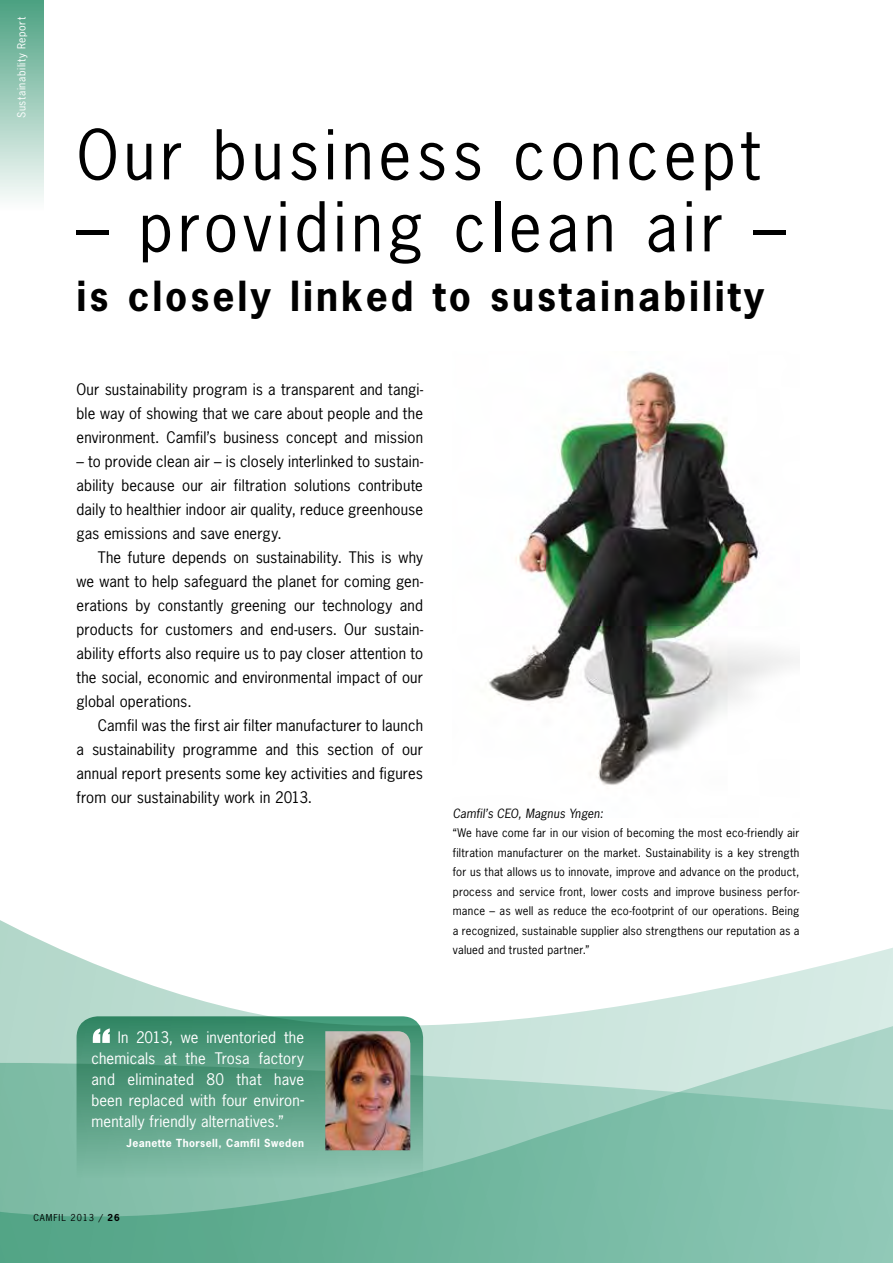
<style>
.page{position:relative;width:893px;height:1263px;background:#fff}
.page>*{position:absolute;margin:0;border:0;box-sizing:border-box;transform-origin:0 0}
.t1{font:64.5px "News Gothic";letter-spacing:.075em;color:#000}
.t2{font:700 39px "News Gothic";letter-spacing:.075em;color:#000}
.t3{font:15px/24px "News Gothic";letter-spacing:.01em;color:#000;text-align:justify}
.t4{font:15px/21px "News Gothic";letter-spacing:.01em;color:#fff;text-align:justify}
.t5{font:italic 12px "News Gothic";letter-spacing:.01em;color:#000}
.t6{font:11.25px/19.5px "News Gothic";letter-spacing:.025em;color:#000;text-align:justify}
.t7{font:700 10.5px "News Gothic";letter-spacing:.04em;color:#fff}
.t8{font:10.5px "News Gothic";letter-spacing:.055em;color:#fff}
.t9{font:9px "News Gothic";letter-spacing:.1em;color:#000}
.s1{font-weight:700}
</style>
<div class="page">
<img style="left:488px;top:369px;width:311px;height:408px">
<svg style="left:0;top:777px;width:893px;height:486px"></svg>
<svg style="left:77px;top:1016px;width:346px;height:162px;background:#5da287"></svg>
<img style="left:325px;top:1031px;width:85px;height:119px">
<svg style="left:93px;top:1028px;width:17px;height:15px"></svg>
<div style="left:0;top:0;width:43px;height:211px;background:linear-gradient(to bottom,#4ba181,#fefefe)"></div>
<p class="t8" style="left:15px;top:118px;width:102px;rotate:-90deg">Sustainability Report</p>
<h1 class="t1" style="left:77px;top:114px;width:685px">Our business concept</h1>
<h1 class="t1" style="left:77px;top:186px;width:710px">– providing clean air –</h1>
<h2 class="t2" style="left:77px;top:271px;width:689px">is closely linked to sustainability</h2>
<p class="t3" style="left:77px;top:377px;width:348px">Our sustainability program is a transparent and tangi&shy;ble way of showing that we care about people and the environment. Camfil’s business concept and mission</p>
<p class="t3" style="left:77px;top:449px;width:348px">– to provide clean air – is closely interlinked to sustain&shy;ability because our air filtration solutions contribute daily to healthier indoor air quality, reduce greenhouse gas emissions and save energy.</p>
<p class="t3" style="left:77px;top:545px;width:348px;text-indent:21px">The future depends on sustainability. This is why we want to help safeguard the planet for coming gen&shy;erations by constantly greening our technology and products for customers and end-users. Our sustain&shy;ability efforts also require us to pay closer attention to the social, economic and environmental impact of our global operations.</p>
<p class="t3" style="left:77px;top:713px;width:348px;text-indent:21px">Camfil was the first air filter manufacturer to launch a sustainability programme and this section of our annual report presents some key activities and figures from our sustainability work in 2013.</p>
<p class="t5" style="left:453px;top:805px;width:152px">Camfil’s CEO, Magnus Yngen:</p>
<p class="t6" style="left:453px;top:823px;width:348px">“We have come far in our vision of becoming the most eco-friendly air filtration manufacturer on the market. Sustainability is a key strength for us that allows us to innovate, improve and advance on the product, process and service front, lower costs and improve business perfor&shy;mance – as well as reduce the eco-footprint of our operations. Being a recognized, sustainable supplier also strengthens our reputation as a valued and trusted partner.”</p>
<p class="t4" style="left:91px;top:1027px;width:214px;text-indent:26px">In 2013, we inventoried the chemicals at the Trosa factory and eliminated 80 that have been replaced with four environ&shy;mentally friendly alternatives.”</p>
<p class="t7" style="left:127px;top:1136px;width:179px">Jeanette Thorsell, Camfil Sweden</p>
<p class="t9" style="left:33px;top:1211px;width:88px">CAMFIL 2013 / <span class="s1">26</span></p>
</div>
